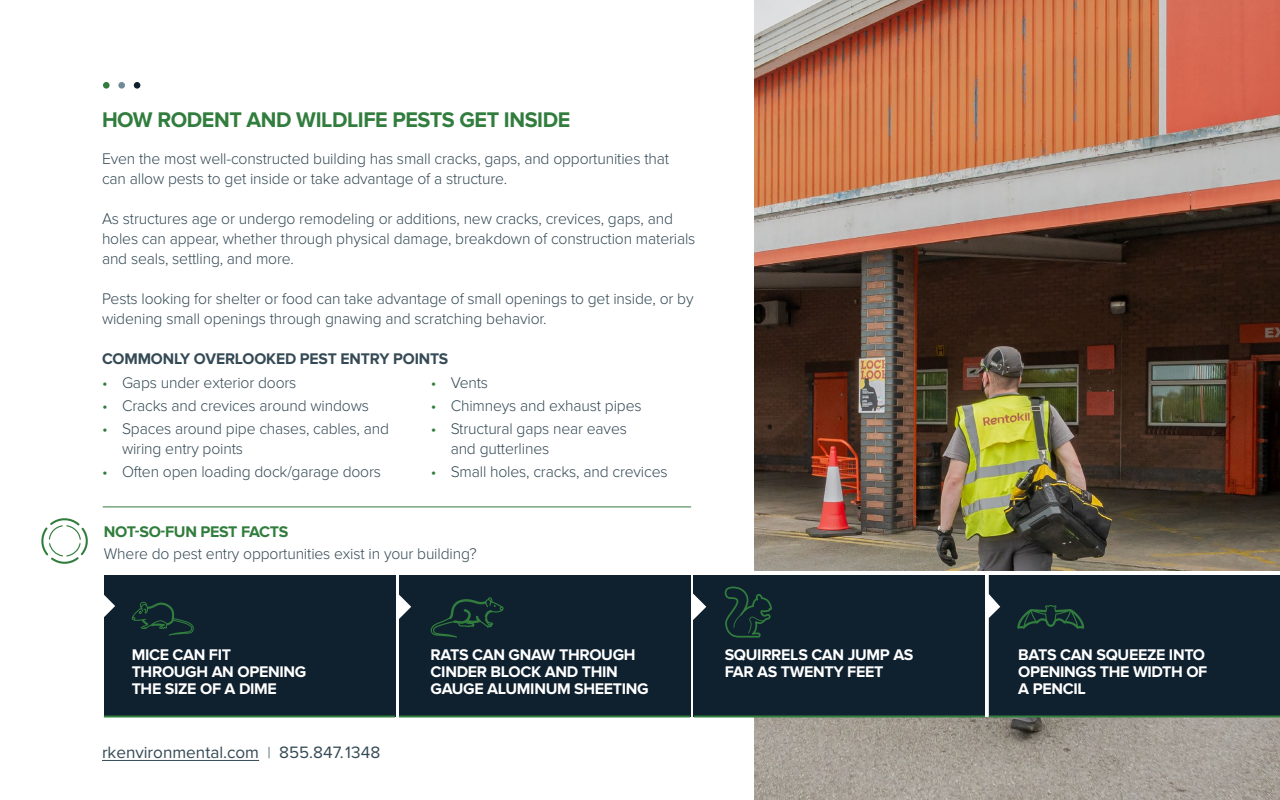
<style>
.page{position:relative;width:1280px;height:800px;background:#fff}
.page>*{position:absolute;margin:0;border:0;box-sizing:border-box;transform-origin:0 0}
.t1{font:700 22px "Proxima Nova";letter-spacing:-.02em;color:#317d3d}
.t2{font:17.1px "Proxima Nova";color:#354a55}
.t3{font:300 16px/20px "Proxima Nova";letter-spacing:-.01em;color:#354a55}
.t4{font:700 16px/17px "Proxima Nova";letter-spacing:-.02em;color:#fff}
.t5{font:700 16px "Proxima Nova";letter-spacing:-.01em;color:#354a55}
.t6{font:700 16px "Proxima Nova";letter-spacing:-.02em;color:#317d3d}
.s1{color:#317d3d}
.s2{font-weight:300;font-size:16.1px}
</style>
<div class="page">
<img style="left:754px;top:0;width:526px;height:800px">
<div style="left:748px;top:572px;width:532px;height:145px;background:#fff"></div>
<div style="left:104px;top:575px;width:291px;height:142px;background:#0f202e"></div>
<div style="left:399px;top:575px;width:291px;height:142px;background:#0f202e"></div>
<div style="left:694px;top:575px;width:291px;height:142px;background:#0f202e"></div>
<div style="left:989px;top:575px;width:291px;height:141px;background:#0f202e"></div>
<div style="left:103px;top:82px;width:7px;height:7px;background:#317d3d;border-radius:50%"></div>
<div style="left:118px;top:82px;width:7px;height:7px;background:#6f8a99;border-radius:50%"></div>
<div style="left:134px;top:82px;width:6px;height:7px;background:#0f202e;border-radius:50%"></div>
<svg style="left:132px;top:602px;width:62px;height:34px"></svg>
<svg style="left:431px;top:597px;width:73px;height:41px"></svg>
<svg style="left:725px;top:587px;width:47px;height:51px"></svg>
<svg style="left:1017px;top:605px;width:67px;height:24px;background:#183a32"></svg>
<svg style="left:104px;top:595px;width:11px;height:22px"></svg>
<svg style="left:399px;top:594px;width:12px;height:25px"></svg>
<svg style="left:693px;top:592px;width:13px;height:30px"></svg>
<hr style="left:399px;top:716px;width:291px;height:2px;background:#317d3d">
<hr style="left:104px;top:716px;width:291px;height:2px;background:#317d3d">
<hr style="left:694px;top:716px;width:291px;height:2px;background:#317d3d">
<hr style="left:989px;top:716px;width:291px;height:2px;background:#317d3d">
<svg style="left:41px;top:518px;width:47px;height:46px"></svg>
<hr style="left:103px;top:506px;width:588px;height:1px;background:#317d3d">
<hr style="left:102px;top:760px;width:157px;height:1px;background:#354a55">
<h1 class="t1" style="left:102px;top:107px;width:470px">HOW RODENT AND WILDLIFE PESTS GET INSIDE</h1>
<p class="t3" style="left:102px;top:149px;width:569px">Even the most well-constructed building has small cracks, gaps, and opportunities that can allow pests to get inside or take advantage of a structure.</p>
<p class="t3" style="left:102px;top:209px;width:595px">As structures age or undergo remodeling or additions, new cracks, crevices, gaps, and holes can appear, whether through physical damage, breakdown of construction materials and seals, settling, and more.</p>
<p class="t3" style="left:102px;top:289px;width:593px">Pests looking for shelter or food can take advantage of small openings to get inside, or by widening small openings through gnawing and scratching behavior.</p>
<p class="t5" style="left:102px;top:350px;width:348px">COMMONLY OVERLOOKED PEST ENTRY POINTS</p>
<p class="t3" style="left:102px;top:373px;width:196px"><span class="s1">•</span> Gaps under exterior doors</p>
<p class="t3" style="left:102px;top:396px;width:268px"><span class="s1">•</span> Cracks and crevices around windows</p>
<p class="t3" style="left:122px;top:419px;width:269px;text-indent:-20px"><span class="s1">•</span> Spaces around pipe chases, cables, and wiring entry points</p>
<p class="t3" style="left:102px;top:462px;width:281px"><span class="s1">•</span> Often open loading dock/garage doors</p>
<p class="t3" style="left:431px;top:373px;width:59px"><span class="s1">•</span> Vents</p>
<p class="t3" style="left:431px;top:396px;width:213px"><span class="s1">•</span> Chimneys and exhaust pipes</p>
<p class="t3" style="left:451px;top:419px;width:178px;text-indent:-20px"><span class="s1">•</span> Structural gaps near eaves and gutterlines</p>
<p class="t3" style="left:431px;top:462px;width:238px"><span class="s1">•</span> Small holes, cracks, and crevices</p>
<p class="t6" style="left:104px;top:522px;width:186px">NOT-SO-FUN PEST FACTS</p>
<p class="t3" style="left:104px;top:544px;width:374px">Where do pest entry opportunities exist in your building?</p>
<p class="t4" style="left:132px;top:647px;width:176px">MICE CAN FIT<br>THROUGH AN OPENING<br>THE SIZE OF A DIME</p>
<p class="t4" style="left:431px;top:647px;width:220px">RATS CAN GNAW THROUGH<br>CINDER BLOCK AND THIN<br>GAUGE ALUMINUM SHEETING</p>
<p class="t4" style="left:725px;top:647px;width:190px">SQUIRRELS CAN JUMP AS<br>FAR AS TWENTY FEET</p>
<p class="t4" style="left:1018px;top:647px;width:191px">BATS CAN SQUEEZE INTO<br>OPENINGS THE WIDTH OF<br>A PENCIL</p>
<p class="t2" style="left:102px;top:743px;width:280px">rkenvironmental.com <span class="s2">|</span> 855.847.1348</p>
</div>
